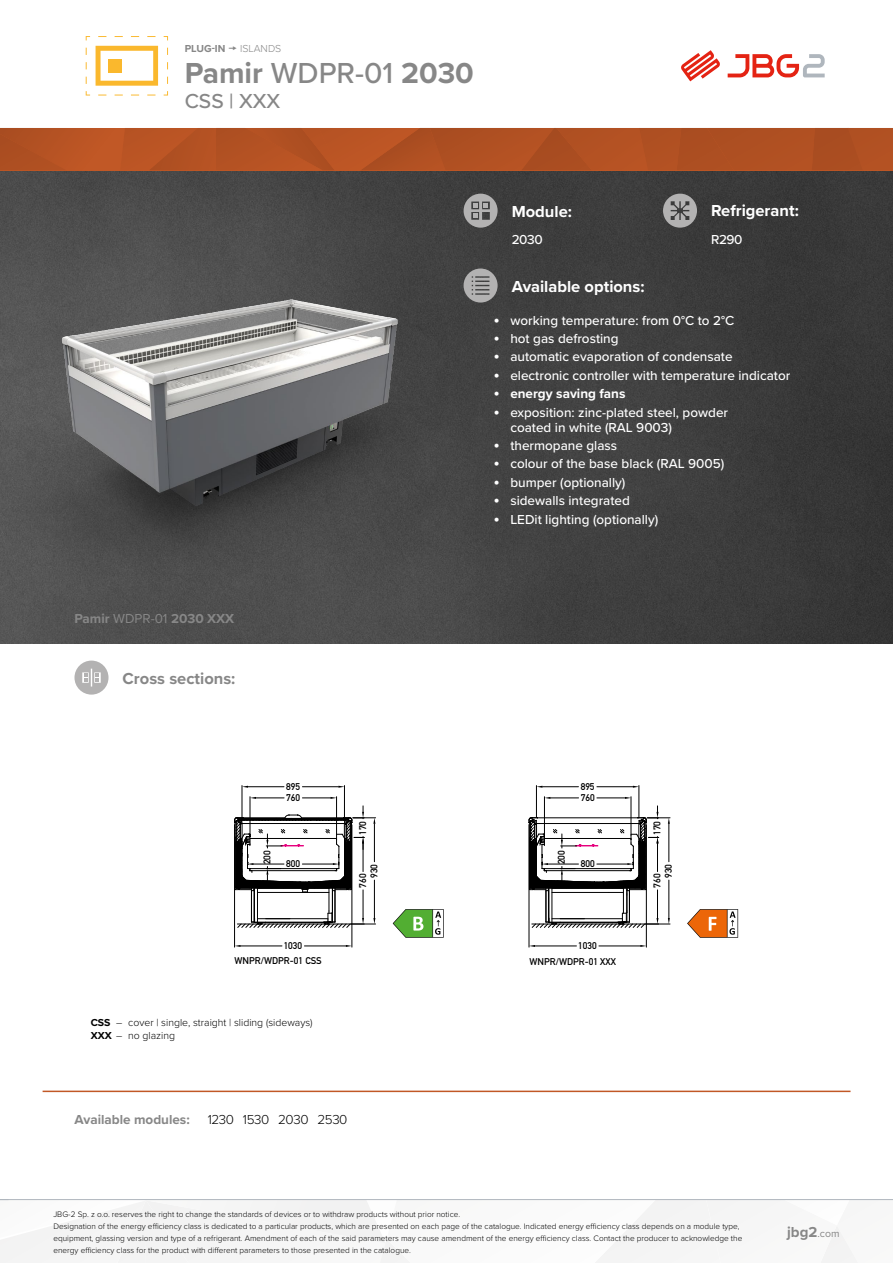
<style>
.page{position:relative;width:893px;height:1263px;background:#fff}
.page>*{position:absolute;margin:0;border:0;box-sizing:border-box;transform-origin:0 0}
.Naglowek_-_standard{font:700 30px "Proxima Nova";color:#878787}
.Nagłówek_oszklenie{font:500 21px "Proxima Nova";color:#878787}
.t1{font:700 16.5px "Proxima Nova";color:#fff}
.t2{font:700 16.5px "Proxima Nova";color:#878787}
.t3{font:700 15px "Proxima Nova";color:#878787}
.Lista_pozioma{font:500 13.5px/15px "Proxima Nova";color:#fff}
.Podpis_urządzenia{font:700 13.5px "Proxima Nova";color:#878787}
.t4{font:700 13.5px "Proxima Nova";color:#fff}
.Lista_pozioma_black{font:300 13.5px "Proxima Nova";letter-spacing:-.03em;color:#000}
.Legenda_oszklenia{font:300 10.5px "Proxima Nova";color:#000}
.t5{font:700 10.5px "Proxima Nova";color:#878787}
.t6{font:300 10.5px "Proxima Nova";color:#878787}
.t7{font:9.6px/11.4px "DIN Mittelschrift Std";color:#000}
.t8{font:300 8.25px/12px "Proxima Nova";color:#000}
.s1{font-weight:500}
.s2{font-weight:400}
.s3{font-size:18px}
.s4{font-weight:500;font-size:18px}
.s5{font-weight:700}
.s6{font-weight:400;font-size:10.5px}
</style>
<div class="page">
<img style="left:0;top:171px;width:893px;height:472px">
<svg style="left:96px;top:46px;width:62px;height:40px"></svg>
<div style="left:108px;top:59px;width:14px;height:14px;background:#fab82d"></div>
<svg style="left:74px;top:661px;width:35px;height:34px"></svg>
<svg style="left:663px;top:194px;width:34px;height:34px"></svg>
<svg style="left:464px;top:194px;width:34px;height:16px"></svg>
<div style="left:0;top:1199px;width:893px;height:64px;background:#f6f6f6"></div>
<svg style="left:0;top:128px;width:893px;height:42px;background:#b25122"></svg>
<hr style="left:43px;top:1090px;width:807px;height:2px;background:#c15826">
<hr style="left:536px;top:785px;width:1px;height:32px;background:#000">
<hr style="left:639px;top:785px;width:1px;height:32px;background:#000">
<hr style="left:542px;top:786px;width:36px;height:1px;background:#000">
<hr style="left:597px;top:786px;width:36px;height:1px;background:#000">
<hr style="left:544px;top:797px;width:1px;height:37px;background:#000">
<hr style="left:631px;top:797px;width:1px;height:37px;background:#000">
<svg style="left:545px;top:797px;width:34px;height:2px"></svg>
<svg style="left:597px;top:797px;width:34px;height:2px"></svg>
<svg style="left:528px;top:806px;width:142px;height:122px"></svg>
<hr style="left:529px;top:825px;width:1px;height:122px;background:#000">
<hr style="left:646px;top:825px;width:1px;height:122px;background:#000">
<hr style="left:535px;top:946px;width:41px;height:1px;background:#000">
<hr style="left:599px;top:946px;width:41px;height:1px;background:#000">
<svg style="left:529px;top:945px;width:6px;height:2px"></svg>
<svg style="left:640px;top:945px;width:6px;height:2px"></svg>
<hr style="left:242px;top:785px;width:1px;height:32px;background:#000">
<hr style="left:344px;top:785px;width:1px;height:32px;background:#000">
<hr style="left:248px;top:786px;width:36px;height:1px;background:#000">
<hr style="left:302px;top:786px;width:36px;height:1px;background:#000">
<hr style="left:250px;top:797px;width:1px;height:37px;background:#000">
<hr style="left:336px;top:797px;width:1px;height:37px;background:#000">
<svg style="left:250px;top:797px;width:34px;height:2px"></svg>
<svg style="left:302px;top:797px;width:35px;height:2px"></svg>
<svg style="left:234px;top:806px;width:142px;height:122px"></svg>
<hr style="left:234px;top:825px;width:1px;height:122px;background:#000">
<hr style="left:352px;top:825px;width:1px;height:122px;background:#000">
<hr style="left:241px;top:946px;width:41px;height:1px;background:#000">
<hr style="left:304px;top:946px;width:42px;height:1px;background:#000">
<svg style="left:235px;top:945px;width:6px;height:2px"></svg>
<svg style="left:346px;top:945px;width:6px;height:2px"></svg>
<img style="left:0;top:210px;width:499px;height:393px">
<svg style="left:681px;top:50px;width:39px;height:31px"></svg>
<svg style="left:728px;top:54px;width:97px;height:23px"></svg>
<svg style="left:687px;top:909px;width:51px;height:29px"></svg>
<svg style="left:393px;top:909px;width:51px;height:29px"></svg>
<p class="t5" style="left:185px;top:41px;width:42px">PLUG-IN</p>
<p class="t6" style="left:240px;top:41px;width:43px">ISLANDS</p>
<p class="Naglowek_-_standard" style="left:185px;top:50px;width:291px">Pamir <span class="s1">WDPR-01</span> 2030</p>
<p class="Nagłówek_oszklenie" style="left:185px;top:85px;width:97px">CSS | XXX</p>
<p class="Podpis_urządzenia" style="left:74px;top:609px;width:161px">Pamir <span class="s2">WDPR-01</span> 2030 XXX</p>
<h3 class="t2" style="left:123px;top:666px;width:114px">Cross sections:</h3>
<h3 class="t1" style="left:512px;top:199px;width:62px">Module:</h3>
<h3 class="t1" style="left:711px;top:199px;width:89px">Refrigerant:</h3>
<p class="Lista_pozioma" style="left:512px;top:232px;width:32px">2030</p>
<p class="Lista_pozioma" style="left:711px;top:232px;width:33px">R290</p>
<h3 class="t1" style="left:512px;top:274px;width:134px">Available options:</h3>
<p class="Lista_pozioma" style="left:493px;top:312px;width:242px"><span class="s3">•</span> working temperature: from 0°C to 2°C</p>
<p class="Lista_pozioma" style="left:493px;top:330px;width:127px"><span class="s3">•</span> hot gas defrosting</p>
<p class="Lista_pozioma" style="left:493px;top:349px;width:241px"><span class="s3">•</span> automatic evaporation of condensate</p>
<p class="Lista_pozioma" style="left:493px;top:367px;width:298px"><span class="s3">•</span> electronic controller with temperature indicator</p>
<p class="t4" style="left:493px;top:384px;width:134px"><span class="s4">•</span> energy saving fans</p>
<p class="Lista_pozioma" style="left:510px;top:404px;width:219px;text-indent:-17px"><span class="s3">•</span> exposition: zinc-plated steel, powder coated in white (RAL 9003)</p>
<p class="Lista_pozioma" style="left:493px;top:437px;width:125px"><span class="s3">•</span> thermopane glass</p>
<p class="Lista_pozioma" style="left:493px;top:456px;width:232px"><span class="s3">•</span> colour of the base black (RAL 9005)</p>
<p class="Lista_pozioma" style="left:493px;top:474px;width:134px"><span class="s3">•</span> bumper (optionally)</p>
<p class="Lista_pozioma" style="left:493px;top:493px;width:138px"><span class="s3">•</span> sidewalls integrated</p>
<p class="Lista_pozioma" style="left:493px;top:511px;width:166px"><span class="s3">•</span> LEDit lighting (optionally)</p>
<p class="t7" style="left:286px;top:781px;width:15px">895<br>760</p>
<p class="t7" style="left:261px;top:864px;width:15px;rotate:-90deg">200</p>
<p class="t7" style="left:286px;top:858px;width:15px">800</p>
<p class="t7" style="left:235px;top:938px;width:89px;line-height:15.3px;text-indent:49px">1030<br>WNPR/WDPR-01 CSS</p>
<p class="Legenda_oszklenia" style="left:91px;top:1015px;width:224px"><span class="s5">CSS</span> – cover | single, straight | sliding (sideways)</p>
<p class="Legenda_oszklenia" style="left:91px;top:1028px;width:86px"><span class="s5">XXX</span> – no glazing</p>
<p class="t7" style="left:357px;top:835px;width:15px;rotate:-90deg">170</p>
<p class="t7" style="left:357px;top:878px;width:15px;text-indent:-10px;rotate:-90deg">760<br>930</p>
<h3 class="Podpis_urządzenia" style="left:74px;top:1109px;width:117px">Available modules:</h3>
<p class="Lista_pozioma_black" style="left:208px;top:1109px;width:141px">1230 1530 2030 2530</p>
<p class="t7" style="left:581px;top:781px;width:15px">895<br>760</p>
<p class="t7" style="left:556px;top:864px;width:15px;rotate:-90deg">200</p>
<p class="t7" style="left:581px;top:858px;width:15px">800</p>
<p class="t7" style="left:529px;top:938px;width:88px;line-height:15.6px;text-indent:49px">1030<br>WNPR/WDPR-01 XXX</p>
<p class="t7" style="left:651px;top:835px;width:15px;rotate:-90deg">170</p>
<p class="t7" style="left:651px;top:878px;width:15px;text-indent:-10px;rotate:-90deg">760<br>930</p>
<p class="t8" style="left:53px;top:1208px;width:690px">JBG-2 Sp. z o.o. reserves the right to change the standards of devices or to withdraw products without prior notice.<br>Designation of the energy efficiency class is dedicated to a particular products, which are presented on each page of the catalogue. Indicated energy efficiency class depends on a module type, equipment, glassing version and type of a refrigerant. Amendment of each of the said parameters may cause amendment of the energy efficiency class. Contact the producer to acknowledge the energy efficiency class for the product with different parameters to those presented in the catalogue.</p>
<h3 class="t3" style="left:787px;top:1221px;width:54px">jbg2<span class="s6">.com</span></h3>
</div>
